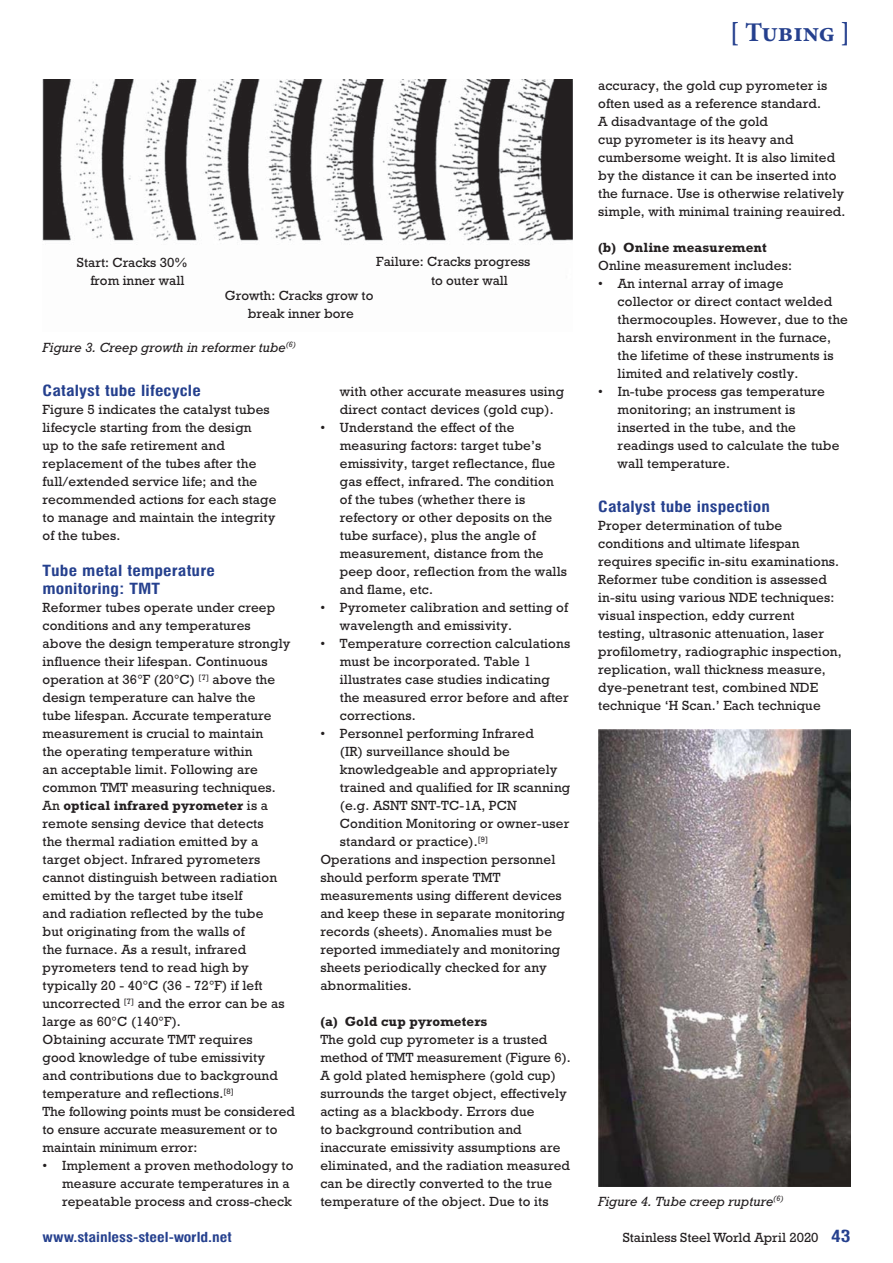
<style>
.page{position:relative;width:893px;height:1263px;background:#fff}
.page>*{position:absolute;margin:0;border:0;box-sizing:border-box;transform-origin:0 0}
.t1{font:700 27px "Minion Pro";color:#25408e}
.t2{font:700 15px/18px "Milford";letter-spacing:.01em;color:#25408e}
.t3{font:13.5px/18px "Rockwell";letter-spacing:.01em;color:#231f20}
.t4{font:italic 13.5px "Rockwell";color:#231f20}
.t5{font:700 13.5px "Rockwell";letter-spacing:.01em;color:#231f20}
.t6{font:700 13.5px "Milford";color:#25408e}
.s1{font-weight:700}
.s2{font-family:"Milford";font-weight:700;font-size:16.5px;color:#25408e}
</style>
<div class="page">
<img style="left:598px;top:729px;width:252px;height:457px">
<img style="left:43px;top:80px;width:530px;height:161px">
<p class="t3" style="left:77px;top:255px;width:112px">Start: Cracks 30%</p>
<p class="t3" style="left:376px;top:254px;width:156px">Failure: Cracks progress</p>
<p class="t3" style="left:90px;top:272px;width:95px">from inner wall</p>
<p class="t3" style="left:431px;top:273px;width:78px">to outer wall</p>
<p class="t3" style="left:225px;top:287px;width:150px">Growth: Cracks grow to</p>
<p class="t3" style="left:248px;top:306px;width:108px">break inner bore</p>
<p class="t4" style="left:43px;top:343px;width:255px">Figure 3. Creep growth in reformer tube<sup>(6)</sup></p>
<p class="t2" style="left:43px;top:383px;width:160px">Catalyst tube lifecycle</p>
<p class="t3" style="left:43px;top:402px;width:235px">Figure 5 indicates the catalyst tubes lifecycle starting from the design<br>up to the safe retirement and replacement of the tubes after the full/extended service life; and the recommended actions for each stage to manage and maintain the integrity of the tubes.</p>
<p class="t2" style="left:43px;top:563px;width:174px">Tube metal temperature monitoring: TMT</p>
<p class="t3" style="left:43px;top:600px;width:254px">Reformer tubes operate under creep conditions and any temperatures<br>above the design temperature strongly influence their lifespan. Continuous operation at 36°F (20°C) <sup>[7]</sup> above the design temperature can halve the<br>tube lifespan. Accurate temperature measurement is crucial to maintain<br>the operating temperature within<br>an acceptable limit. Following are common TMT measuring techniques.<br>An <span class="s1">optical infrared pyrometer</span> is a remote sensing device that detects<br>the thermal radiation emitted by a target object. Infrared pyrometers cannot distinguish between radiation emitted by the target tube itself<br>and radiation reflected by the tube<br>but originating from the walls of<br>the furnace. As a result, infrared pyrometers tend to read high by typically 20 - 40°C (36 - 72°F) if left uncorrected <sup>[7]</sup> and the error can be as large as 60°C (140°F).<br>Obtaining accurate TMT requires<br>good knowledge of tube emissivity<br>and contributions due to background temperature and reflections.<sup>[8]<br></sup>The following points must be considered to ensure accurate measurement or to maintain minimum error:</p>
<p class="t3" style="left:62px;top:1158px;width:233px;text-indent:-19px">• Implement a proven methodology to measure accurate temperatures in a repeatable process and cross-check</p>
<p class="t3" style="left:340px;top:384px;width:226px">with other accurate measures using direct contact devices (gold cup).</p>
<p class="t3" style="left:340px;top:420px;width:229px;text-indent:-19px">• Understand the effect of the measuring factors: target tube’s emissivity, target reflectance, flue gas effect, infrared. The condition of the tubes (whether there is refectory or other deposits on the tube surface), plus the angle of measurement, distance from the peep door, reflection from the walls and flame, etc.</p>
<p class="t3" style="left:340px;top:600px;width:230px;text-indent:-19px">• Pyrometer calibration and setting of wavelength and emissivity.</p>
<p class="t3" style="left:340px;top:636px;width:232px;text-indent:-19px">• Temperature correction calculations must be incorporated. Table 1 illustrates case studies indicating the measured error before and after corrections.</p>
<p class="t3" style="left:320px;top:726px;width:215px">• Personnel performing Infrared</p>
<p class="t3" style="left:340px;top:744px;width:172px">(IR) surveillance should be</p>
<p class="t3" style="left:340px;top:762px;width:219px">knowledgeable and appropriately</p>
<p class="t3" style="left:340px;top:780px;width:232px">trained and qualified for IR scanning</p>
<p class="t3" style="left:340px;top:798px;width:179px">(e.g. ASNT SNT-TC-1A, PCN</p>
<p class="t3" style="left:340px;top:816px;width:231px">Condition Monitoring or owner-user</p>
<p class="t3" style="left:340px;top:834px;width:150px">standard or practice).<sup>[9]</sup></p>
<p class="t3" style="left:320px;top:852px;width:236px">Operations and inspection personnel</p>
<p class="t3" style="left:320px;top:870px;width:182px">should perform sperate TMT</p>
<p class="t3" style="left:320px;top:888px;width:243px">measurements using different devices</p>
<p class="t3" style="left:320px;top:906px;width:246px">and keep these in separate monitoring</p>
<p class="t3" style="left:320px;top:924px;width:233px">records (sheets). Anomalies must be</p>
<p class="t3" style="left:320px;top:942px;width:242px">reported immediately and monitoring</p>
<p class="t3" style="left:320px;top:960px;width:228px">sheets periodically checked for any</p>
<p class="t3" style="left:320px;top:978px;width:93px">abnormalities.</p>
<p class="t5" style="left:320px;top:1017px;width:169px">(a) Gold cup pyrometers</p>
<p class="t3" style="left:320px;top:1032px;width:252px">The gold cup pyrometer is a trusted method of TMT measurement (Figure 6).<br>A gold plated hemisphere (gold cup) surrounds the target object, effectively acting as a blackbody. Errors due<br>to background contribution and inaccurate emissivity assumptions are eliminated, and the radiation measured can be directly converted to the true temperature of the object. Due to its</p>
<h1 class="t1" style="left:730px;top:22px;width:122px">[ Tubing ]</h1>
<p class="t3" style="left:598px;top:78px;width:249px">accuracy, the gold cup pyrometer is often used as a reference standard.<br>A disadvantage of the gold<br>cup pyrometer is its heavy and cumbersome weight. It is also limited by the distance it can be inserted into the furnace. Use is otherwise relatively simple, with minimal training reauired.</p>
<p class="t5" style="left:598px;top:243px;width:170px">(b) Online measurement</p>
<p class="t3" style="left:598px;top:258px;width:195px">Online measurement includes:</p>
<p class="t3" style="left:618px;top:276px;width:232px;text-indent:-19px">• An internal array of image<br>collector or direct contact welded thermocouples. However, due to the harsh environment in the furnace, the lifetime of these instruments is limited and relatively costly.</p>
<p class="t3" style="left:618px;top:384px;width:223px;text-indent:-19px">• In-tube process gas temperature monitoring; an instrument is inserted in the tube, and the readings used to calculate the tube wall temperature.</p>
<p class="t2" style="left:598px;top:498px;width:173px">Catalyst tube inspection</p>
<p class="t3" style="left:598px;top:517px;width:245px">Proper determination of tube conditions and ultimate lifespan requires specific in-situ examinations.<br>Reformer tube condition is assessed in-situ using various NDE techniques: visual inspection, eddy current testing, ultrasonic attenuation, laser profilometry, radiographic inspection, replication, wall thickness measure, dye-penetrant test, combined NDE technique ‘H Scan.’ Each technique</p>
<p class="t4" style="left:598px;top:1197px;width:187px">Figure 4. Tube creep rupture<sup>(6)</sup></p>
<p class="t6" style="left:43px;top:1231px;width:191px">www.stainless-steel-world.net</p>
<p class="t3" style="left:623px;top:1230px;width:229px">Stainless Steel World April 2020 <span class="s2">43</span></p>
</div>
